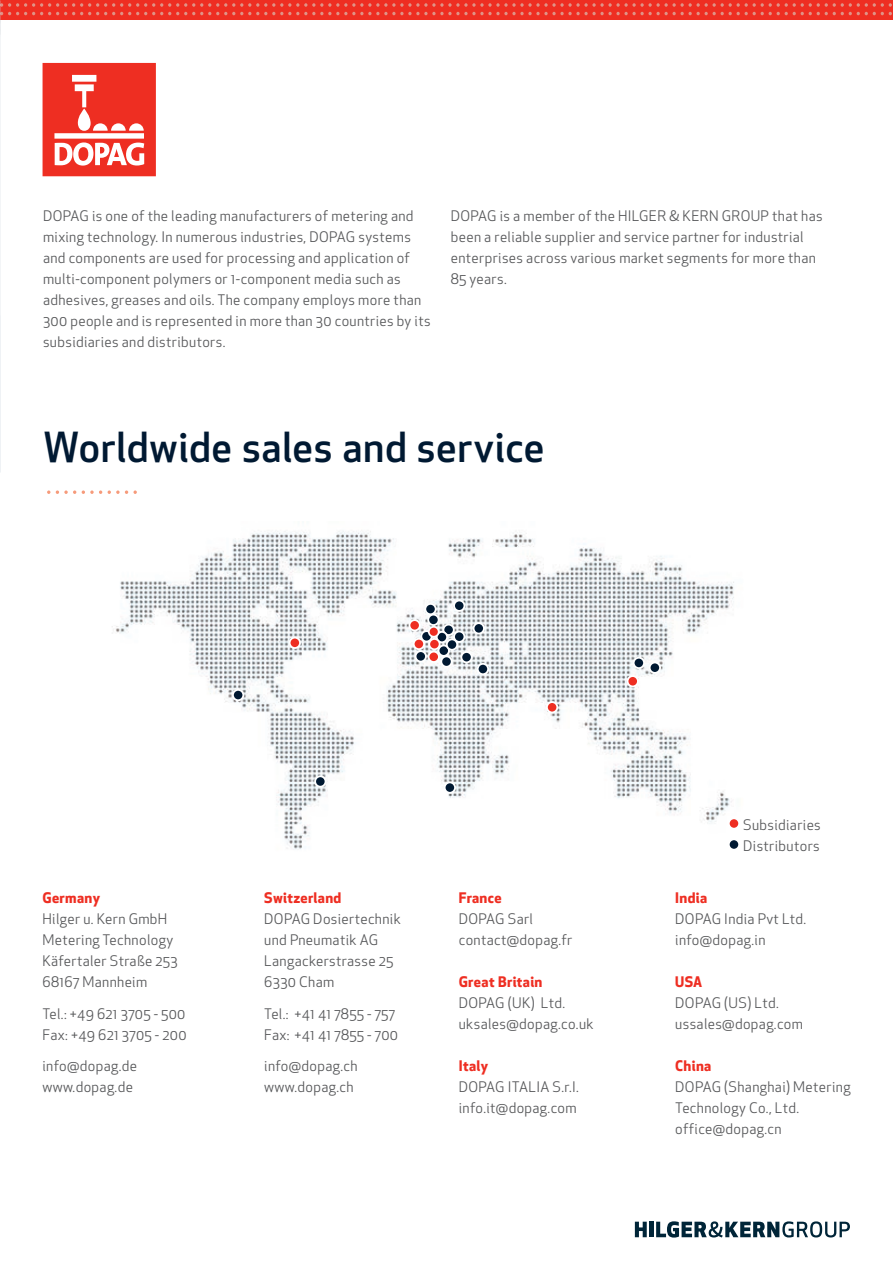
<style>
.page{position:relative;width:893px;height:1263px;background:#fff}
.page>*{position:absolute;margin:0;border:0;box-sizing:border-box;transform-origin:0 0}
.t1{font:500 40.5px "Apex New";letter-spacing:.015em;color:#001932}
.t2{font:14.25px/21px "Apex New";letter-spacing:.025em;color:#57585a}
.t3{font:700 14.25px "Apex New";letter-spacing:.025em;color:#ee2e22}
</style>
<div class="page">
<div style="left:0;top:0;width:893px;height:19px;background:#ee2e22"></div>
<img style="left:0;top:19px;width:1px;height:307px">
<hr style="left:892px;top:0;width:1px;height:239px;background:#ee2e22">
<svg style="left:56px;top:490px;width:20px;height:4px"></svg>
<svg style="left:82px;top:490px;width:20px;height:4px"></svg>
<svg style="left:108px;top:490px;width:29px;height:4px"></svg>
<img style="left:112px;top:531px;width:622px;height:318px">
<div style="left:409px;top:620px;width:11px;height:10px;background:#ee2e22;border-radius:50%"></div>
<div style="left:409px;top:619px;width:12px;height:12px;border:2px solid #fff;border-radius:50%"></div>
<div style="left:428px;top:652px;width:11px;height:10px;background:#ee2e22;border-radius:50%"></div>
<div style="left:428px;top:651px;width:12px;height:12px;border:2px solid #fff;border-radius:50%"></div>
<div style="left:627px;top:676px;width:11px;height:10px;background:#ee2e22;border-radius:50%"></div>
<div style="left:627px;top:675px;width:12px;height:12px;border:2px solid #fff;border-radius:50%"></div>
<div style="left:547px;top:702px;width:10px;height:10px;background:#ee2e22;border-radius:50%"></div>
<div style="left:546px;top:701px;width:12px;height:12px;border:2px solid #fff;border-radius:50%"></div>
<div style="left:290px;top:638px;width:10px;height:10px;background:#ee2e22;border-radius:50%"></div>
<div style="left:289px;top:637px;width:12px;height:12px;border:2px solid #fff;border-radius:50%"></div>
<svg style="left:0;top:3px;width:893px;height:234px"></svg>
<div style="left:478px;top:664px;width:10px;height:10px;background:#001932;border-radius:50%"></div>
<div style="left:477px;top:663px;width:12px;height:12px;border:2px solid #fff;border-radius:50%"></div>
<div style="left:650px;top:662px;width:10px;height:11px;background:#001932;border-radius:50%"></div>
<div style="left:649px;top:662px;width:12px;height:12px;border:2px solid #fff;border-radius:50%"></div>
<div style="left:634px;top:658px;width:10px;height:10px;background:#001932;border-radius:50%"></div>
<div style="left:633px;top:657px;width:12px;height:12px;border:2px solid #fff;border-radius:50%"></div>
<div style="left:421px;top:631px;width:11px;height:10px;background:#001932;border-radius:50%"></div>
<div style="left:420px;top:630px;width:13px;height:12px;border:2px solid #fff;border-radius:50%"></div>
<div style="left:428px;top:615px;width:11px;height:10px;background:#001932;border-radius:50%"></div>
<div style="left:427px;top:614px;width:13px;height:12px;border:2px solid #fff;border-radius:50%"></div>
<div style="left:454px;top:600px;width:10px;height:11px;background:#001932;border-radius:50%"></div>
<div style="left:453px;top:600px;width:12px;height:12px;border:2px solid #fff;border-radius:50%"></div>
<div style="left:441px;top:656px;width:11px;height:11px;background:#001932;border-radius:50%"></div>
<div style="left:440px;top:655px;width:13px;height:13px;border:2px solid #fff;border-radius:50%"></div>
<div style="left:425px;top:604px;width:11px;height:10px;background:#001932;border-radius:50%"></div>
<div style="left:424px;top:603px;width:13px;height:12px;border:2px solid #fff;border-radius:50%"></div>
<div style="left:454px;top:631px;width:10px;height:11px;background:#001932;border-radius:50%"></div>
<div style="left:453px;top:631px;width:12px;height:12px;border:2px solid #fff;border-radius:50%"></div>
<div style="left:443px;top:625px;width:11px;height:10px;background:#001932;border-radius:50%"></div>
<div style="left:442px;top:624px;width:13px;height:12px;border:2px solid #fff;border-radius:50%"></div>
<div style="left:474px;top:623px;width:10px;height:10px;background:#001932;border-radius:50%"></div>
<div style="left:473px;top:622px;width:12px;height:12px;border:2px solid #fff;border-radius:50%"></div>
<div style="left:416px;top:651px;width:10px;height:10px;background:#001932;border-radius:50%"></div>
<div style="left:415px;top:650px;width:12px;height:12px;border:2px solid #fff;border-radius:50%"></div>
<div style="left:439px;top:645px;width:10px;height:11px;background:#001932;border-radius:50%"></div>
<div style="left:438px;top:644px;width:12px;height:13px;border:2px solid #fff;border-radius:50%"></div>
<div style="left:437px;top:632px;width:10px;height:10px;background:#001932;border-radius:50%"></div>
<div style="left:436px;top:631px;width:12px;height:12px;border:2px solid #fff;border-radius:50%"></div>
<div style="left:461px;top:652px;width:11px;height:10px;background:#001932;border-radius:50%"></div>
<div style="left:460px;top:651px;width:13px;height:12px;border:2px solid #fff;border-radius:50%"></div>
<div style="left:447px;top:639px;width:10px;height:11px;background:#001932;border-radius:50%"></div>
<div style="left:446px;top:638px;width:12px;height:13px;border:2px solid #fff;border-radius:50%"></div>
<div style="left:445px;top:782px;width:10px;height:11px;background:#001932;border-radius:50%"></div>
<div style="left:444px;top:781px;width:12px;height:13px;border:2px solid #fff;border-radius:50%"></div>
<div style="left:233px;top:690px;width:10px;height:10px;background:#001932;border-radius:50%"></div>
<div style="left:232px;top:689px;width:12px;height:12px;border:2px solid #fff;border-radius:50%"></div>
<div style="left:315px;top:776px;width:11px;height:11px;background:#001932;border-radius:50%"></div>
<div style="left:314px;top:775px;width:12px;height:13px;border:2px solid #fff;border-radius:50%"></div>
<div style="left:729px;top:818px;width:10px;height:11px;background:#ee2e22;border-radius:50%"></div>
<div style="left:728px;top:817px;width:12px;height:13px;border:2px solid #fff;border-radius:50%"></div>
<div style="left:729px;top:839px;width:10px;height:11px;background:#001932;border-radius:50%"></div>
<div style="left:728px;top:838px;width:12px;height:13px;border:2px solid #fff;border-radius:50%"></div>
<div style="left:429px;top:639px;width:11px;height:10px;background:#ee2e22;border-radius:50%"></div>
<div style="left:428px;top:638px;width:12px;height:12px;border:2px solid #fff;border-radius:50%"></div>
<div style="left:414px;top:639px;width:10px;height:10px;background:#ee2e22;border-radius:50%"></div>
<div style="left:413px;top:638px;width:12px;height:12px;border:2px solid #fff;border-radius:50%"></div>
<div style="left:429px;top:627px;width:10px;height:10px;background:#ee2e22;border-radius:50%"></div>
<div style="left:428px;top:626px;width:12px;height:11px;border:2px solid #fff;border-radius:50%"></div>
<svg style="left:635px;top:1222px;width:12px;height:15px"></svg>
<hr style="left:649px;top:1222px;width:4px;height:15px;background:#002538">
<svg style="left:656px;top:1221px;width:194px;height:16px"></svg>
<p class="t2" style="left:43px;top:205px;width:389px">DOPAG is one of the leading manufacturers of metering and mixing technology. In numerous industries, DOPAG systems and components are used for processing and application of multi-component polymers or 1-component media such as adhesives, greases and oils. The company employs more than 300 people and is represented in more than 30 countries by its subsidiaries and distributors.</p>
<p class="t2" style="left:451px;top:205px;width:373px">DOPAG is a member of the HILGER &amp; KERN GROUP that has been a reliable supplier and service partner for industrial enterprises across various market segments for more than 85 years.</p>
<h1 class="t1" style="left:44px;top:420px;width:502px">Worldwide sales and service</h1>
<p class="t3" style="left:43px;top:887px;width:59px">Germany</p>
<p class="t2" style="left:43px;top:908px;width:137px">Hilger u. Kern GmbH<br>Metering Technology<br>Käfertaler Straße 253<br>68167 Mannheim</p>
<p class="t2" style="left:43px;top:1003px;width:146px">Tel.: +49 621 3705 - 500<br>Fax: +49 621 3705 - 200</p>
<p class="t2" style="left:43px;top:1055px;width:96px">info@dopag.de www.dopag.de</p>
<p class="t3" style="left:264px;top:888px;width:79px">Switzerland</p>
<p class="t2" style="left:264px;top:908px;width:138px">DOPAG Dosiertechnik und Pneumatik AG<br>Langackerstrasse 25<br>6330 Cham</p>
<p class="t2" style="left:264px;top:1003px;width:135px">Tel.: +41 41 7855 - 757<br>Fax: +41 41 7855 - 700</p>
<p class="t2" style="left:264px;top:1055px;width:95px">info@dopag.ch www.dopag.ch</p>
<p class="t3" style="left:459px;top:888px;width:44px">France</p>
<p class="t2" style="left:459px;top:908px;width:115px">DOPAG Sarl contact@dopag.fr</p>
<p class="t3" style="left:459px;top:972px;width:85px">Great Britain</p>
<p class="t2" style="left:459px;top:992px;width:136px">DOPAG (UK) Ltd. uksales@dopag.co.uk</p>
<p class="t3" style="left:459px;top:1056px;width:31px">Italy</p>
<p class="t2" style="left:459px;top:1077px;width:122px">DOPAG ITALIA S.r.I. info.it@dopag.com</p>
<p class="t2" style="left:743px;top:814px;width:79px">Subsidiaries<br>Distributors</p>
<p class="t3" style="left:675px;top:888px;width:34px">India</p>
<p class="t2" style="left:675px;top:908px;width:133px">DOPAG India Pvt Ltd. info@dopag.in</p>
<p class="t3" style="left:675px;top:972px;width:29px">USA</p>
<p class="t2" style="left:675px;top:992px;width:129px">DOPAG (US) Ltd. ussales@dopag.com</p>
<p class="t3" style="left:675px;top:1056px;width:38px">China</p>
<p class="t2" style="left:675px;top:1076px;width:177px">DOPAG (Shanghai) Metering<br>Technology Co., Ltd. office@dopag.cn</p>
</div>
